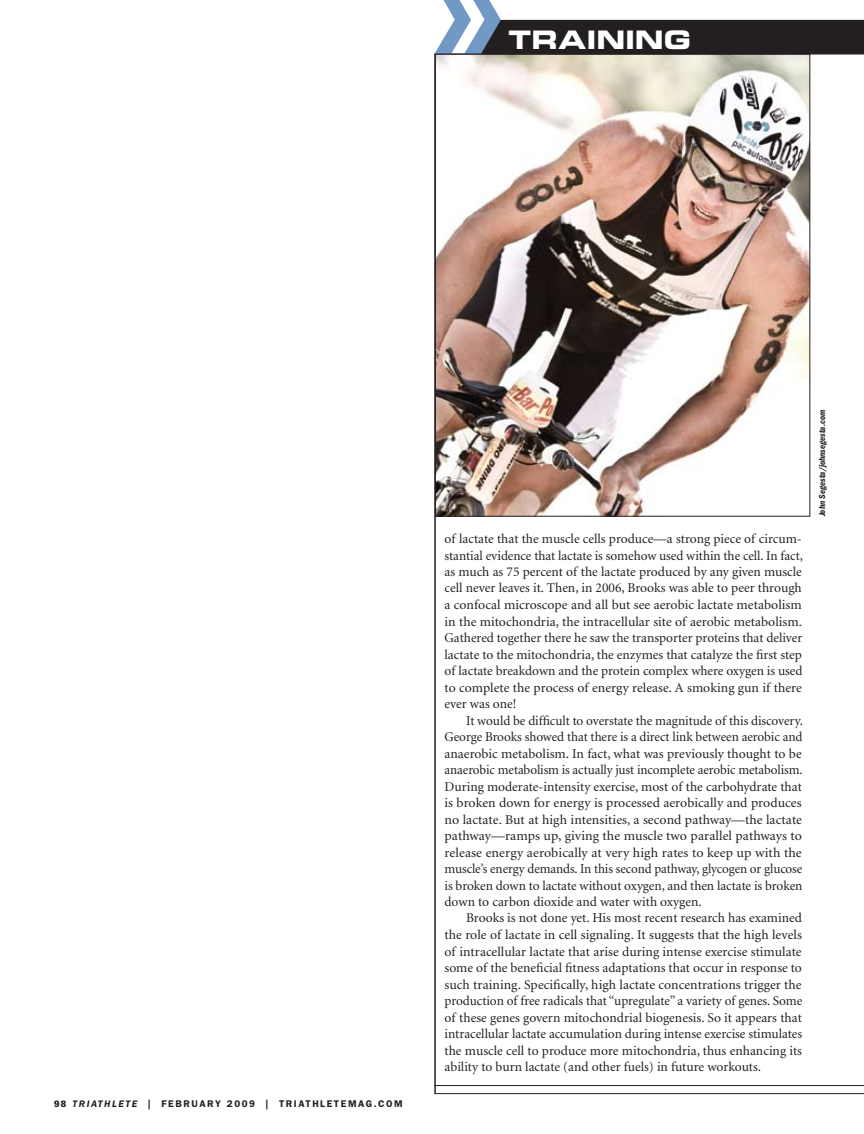
<style>
.page{position:relative;width:864px;height:1134px;background:#fff}
.page>*{position:absolute;margin:0;border:0;box-sizing:border-box;transform-origin:0 0}
.t1{font:25.5px "Eurostile Bold Extended Two";letter-spacing:-.01em;color:#fff}
.t2{font:13.5px/16.5px "Minion";color:#231f20;text-align:justify}
.t3{font:600 9.75px "ITC Franklin Gothic Std";letter-spacing:.16em;color:#231f20}
.t4{font:9px "ITC Franklin Gothic Std Dm Cd It";color:#231f20}
.s1{font-family:"Serifa Std";font-weight:900}
.s2{font-style:italic}
</style>
<div class="page">
<img style="left:437px;top:56px;width:371px;height:458px">
<svg style="left:434px;top:0;width:430px;height:54px"></svg>
<hr style="left:434px;top:54px;width:430px;height:1px;background:#231f20">
<hr style="left:434px;top:1093px;width:430px;height:1px;background:#231f20">
<hr style="left:434px;top:1085px;width:430px;height:1px;background:#231f20">
<hr style="left:434px;top:54px;width:2px;height:1040px;background:#231f20">
<h1 class="t1" style="left:508px;top:22px;width:184px">TRAINING</h1>
<p class="t3" style="left:54px;top:1098px;width:350px"><span class="s1">98</span> <span class="s2">TRIATHLETE</span> | FEBRUARY 2009 | TRIATHLETEMAG.COM</p>
<p class="t2" style="left:445px;top:531px;width:360px">of lactate that the muscle cells produce—a strong piece of circum&shy;stantial evidence that lactate is somehow used within the cell. In fact, as much as 75 percent of the lactate produced by any given muscle cell never leaves it. Then, in 2006, Brooks was able to peer through a confocal microscope and all but see aerobic lactate metabolism in the mitochondria, the intracellular site of aerobic metabolism.<br>Gathered together there he saw the transporter proteins that deliver lactate to the mitochondria, the enzymes that catalyze the first step of lactate breakdown and the protein complex where oxygen is used to complete the process of energy release. A smoking gun if there ever was one!</p>
<p class="t2" style="left:445px;top:712px;width:360px;text-indent:22px">It would be difficult to overstate the magnitude of this discovery.<br>George Brooks showed that there is a direct link between aerobic and anaerobic metabolism. In fact, what was previously thought to be anaerobic metabolism is actually just incomplete aerobic metabolism.<br>During moderate-intensity exercise, most of the carbohydrate that is broken down for energy is processed aerobically and produces no lactate. But at high intensities, a second pathway—the lactate pathway—ramps up, giving the muscle two parallel pathways to release energy aerobically at very high rates to keep up with the muscle’s energy demands. In this second pathway, glycogen or glucose is broken down to lactate without oxygen, and then lactate is broken down to carbon dioxide and water with oxygen.</p>
<p class="t2" style="left:445px;top:910px;width:359px;text-indent:22px">Brooks is not done yet. His most recent research has examined the role of lactate in cell signaling. It suggests that the high levels of intracellular lactate that arise during intense exercise stimulate some of the beneficial fitness adaptations that occur in response to such training. Specifically, high lactate concentrations trigger the production of free radicals that “upregulate” a variety of genes. Some of these genes govern mitochondrial biogenesis. So it appears that intracellular lactate accumulation during intense exercise stimulates the muscle cell to produce more mitochondria, thus enhancing its ability to burn lactate (and other fuels) in future workouts.</p>
<p class="t4" style="left:817px;top:516px;width:108px;rotate:-90deg">John Segesta/johnsegesta.com</p>
</div>
